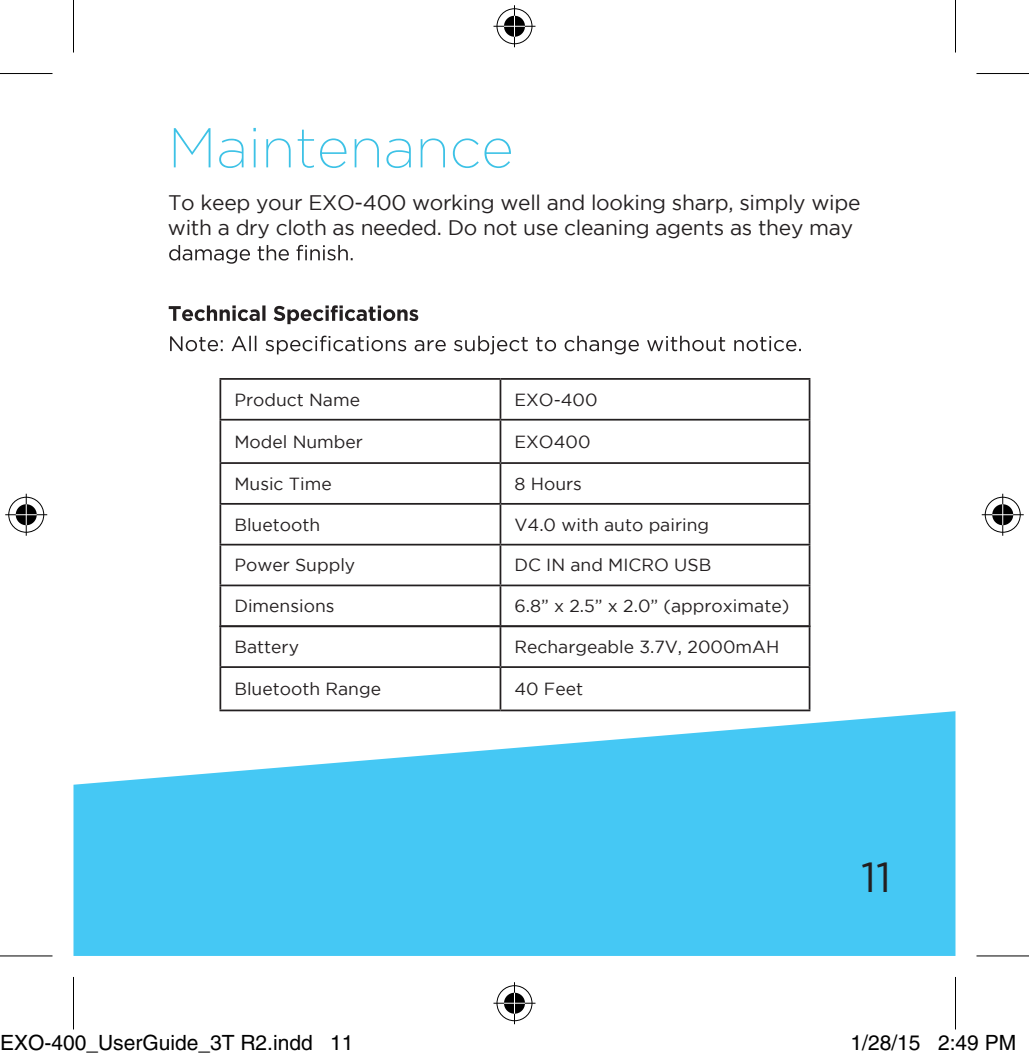
<style>
.page{position:relative;width:1029px;height:1061px;background:#fff}
.page>*{position:absolute;margin:0;border:0;box-sizing:border-box;transform-origin:0 0}
.t1{font:200 56px "Gotham";color:#3dc2e6}
.t2{font:42px "Gotham";color:#231f20}
.t3{font:21px/25.2px "Gotham";letter-spacing:-.015em;color:#231f20}
.t4{font:21px "Helvetica";color:#000}
.t5{font:17.5px "Gotham";color:#231f20}
</style>
<div class="page">
<svg style="left:73px;top:711px;width:882px;height:245px;background:#62d0f5"></svg>
<svg style="left:169px;top:245px;width:184px;height:19px"></svg>
<svg style="left:169px;top:305px;width:249px;height:19px"></svg>
<svg style="left:170px;top:335px;width:631px;height:19px"></svg>
<hr style="left:219px;top:378px;width:281px;height:2px;background:#231f20">
<hr style="left:219px;top:380px;width:2px;height:39px;background:#231f20">
<hr style="left:500px;top:378px;width:310px;height:2px;background:#231f20">
<hr style="left:500px;top:380px;width:1px;height:39px;background:#231f20">
<hr style="left:809px;top:380px;width:1px;height:39px;background:#231f20">
<hr style="left:219px;top:419px;width:281px;height:1px;background:#231f20">
<hr style="left:500px;top:419px;width:310px;height:1px;background:#231f20">
<hr style="left:219px;top:420px;width:2px;height:42px;background:#231f20">
<hr style="left:500px;top:420px;width:1px;height:42px;background:#231f20">
<hr style="left:809px;top:420px;width:1px;height:42px;background:#231f20">
<hr style="left:219px;top:462px;width:281px;height:2px;background:#231f20">
<hr style="left:219px;top:464px;width:2px;height:39px;background:#231f20">
<hr style="left:500px;top:462px;width:310px;height:2px;background:#231f20">
<hr style="left:500px;top:464px;width:1px;height:39px;background:#231f20">
<hr style="left:809px;top:464px;width:1px;height:39px;background:#231f20">
<hr style="left:219px;top:503px;width:281px;height:1px;background:#231f20">
<hr style="left:219px;top:504px;width:2px;height:40px;background:#231f20">
<hr style="left:500px;top:503px;width:310px;height:1px;background:#231f20">
<hr style="left:500px;top:504px;width:1px;height:40px;background:#231f20">
<hr style="left:809px;top:504px;width:1px;height:40px;background:#231f20">
<hr style="left:219px;top:544px;width:281px;height:1px;background:#231f20">
<hr style="left:219px;top:545px;width:2px;height:39px;background:#231f20">
<hr style="left:500px;top:544px;width:310px;height:1px;background:#231f20">
<hr style="left:500px;top:545px;width:1px;height:39px;background:#231f20">
<hr style="left:809px;top:545px;width:1px;height:39px;background:#231f20">
<hr style="left:219px;top:584px;width:281px;height:2px;background:#231f20">
<hr style="left:219px;top:586px;width:2px;height:39px;background:#231f20">
<hr style="left:500px;top:584px;width:310px;height:2px;background:#231f20">
<hr style="left:500px;top:586px;width:1px;height:39px;background:#231f20">
<hr style="left:809px;top:586px;width:1px;height:39px;background:#231f20">
<hr style="left:219px;top:625px;width:281px;height:2px;background:#231f20">
<hr style="left:219px;top:627px;width:2px;height:39px;background:#231f20">
<hr style="left:500px;top:625px;width:310px;height:2px;background:#231f20">
<hr style="left:500px;top:627px;width:1px;height:39px;background:#231f20">
<hr style="left:809px;top:627px;width:1px;height:39px;background:#231f20">
<hr style="left:219px;top:666px;width:281px;height:2px;background:#231f20">
<hr style="left:500px;top:666px;width:310px;height:2px;background:#231f20">
<hr style="left:219px;top:668px;width:2px;height:41px;background:#231f20">
<hr style="left:500px;top:668px;width:1px;height:41px;background:#231f20">
<hr style="left:809px;top:668px;width:1px;height:41px;background:#231f20">
<hr style="left:219px;top:709px;width:281px;height:2px;background:#231f20">
<hr style="left:500px;top:709px;width:310px;height:2px;background:#231f20">
<svg style="left:0;top:956px;width:52px;height:1px"></svg>
<svg style="left:976px;top:956px;width:53px;height:1px"></svg>
<hr style="left:0;top:73px;width:52px;height:1px;background:#000">
<hr style="left:976px;top:73px;width:53px;height:1px;background:#000">
<hr style="left:0;top:955px;width:52px;height:1px;background:#000">
<hr style="left:976px;top:955px;width:53px;height:1px;background:#000">
<hr style="left:73px;top:0;width:1px;height:52px;background:#000">
<hr style="left:73px;top:976px;width:1px;height:53px;background:#000">
<hr style="left:955px;top:0;width:1px;height:52px;background:#000">
<hr style="left:955px;top:976px;width:1px;height:53px;background:#000">
<div style="left:495px;top:7px;width:39px;height:39px;border:4px solid #fff;border-radius:50%"></div>
<svg style="left:494px;top:24px;width:42px;height:4px"></svg>
<div style="left:512px;top:5px;width:5px;height:42px;background:#fff"></div>
<div style="left:502px;top:14px;width:25px;height:25px;border:4px solid #fff;border-radius:50%"></div>
<div style="left:497px;top:8px;width:35px;height:36px;border:1px solid #000;border-radius:50%"></div>
<hr style="left:494px;top:26px;width:42px;height:1px;background:#000">
<hr style="left:514px;top:5px;width:1px;height:42px;background:#000">
<svg style="left:504px;top:16px;width:21px;height:21px"></svg>
<div style="left:495px;top:983px;width:39px;height:39px;border:4px solid #fff;border-radius:50%"></div>
<svg style="left:494px;top:1001px;width:42px;height:4px"></svg>
<div style="left:512px;top:982px;width:5px;height:42px;background:#fff"></div>
<div style="left:502px;top:990px;width:25px;height:25px;border:4px solid #fff;border-radius:50%"></div>
<div style="left:497px;top:985px;width:35px;height:36px;border:1px solid #000;border-radius:50%"></div>
<hr style="left:494px;top:1002px;width:42px;height:1px;background:#000">
<hr style="left:514px;top:982px;width:1px;height:42px;background:#000">
<svg style="left:504px;top:992px;width:21px;height:21px"></svg>
<div style="left:7px;top:495px;width:39px;height:39px;border:4px solid #fff;border-radius:50%"></div>
<svg style="left:5px;top:512px;width:42px;height:5px"></svg>
<svg style="left:24px;top:494px;width:4px;height:42px"></svg>
<div style="left:14px;top:502px;width:25px;height:25px;border:4px solid #fff;border-radius:50%"></div>
<div style="left:8px;top:497px;width:36px;height:35px;border:1px solid #000;border-radius:50%"></div>
<hr style="left:5px;top:514px;width:42px;height:1px;background:#000">
<hr style="left:26px;top:494px;width:1px;height:42px;background:#000">
<svg style="left:16px;top:504px;width:21px;height:21px"></svg>
<div style="left:983px;top:495px;width:39px;height:39px;border:4px solid #fff;border-radius:50%"></div>
<svg style="left:982px;top:512px;width:42px;height:5px"></svg>
<svg style="left:1001px;top:494px;width:4px;height:42px"></svg>
<div style="left:990px;top:502px;width:25px;height:25px;border:4px solid #fff;border-radius:50%"></div>
<div style="left:985px;top:497px;width:36px;height:35px;border:1px solid #000;border-radius:50%"></div>
<hr style="left:982px;top:514px;width:42px;height:1px;background:#000">
<hr style="left:1002px;top:494px;width:1px;height:42px;background:#000">
<svg style="left:992px;top:504px;width:21px;height:21px"></svg>
<h1 class="t1" style="left:168px;top:117px;width:347px">Maintenance</h1>
<p class="t3" style="left:168px;top:189px;width:694px">To keep your EXO-400 working well and looking sharp, simply wipe with a dry cloth as needed. Do not use cleaning agents as they may</p>
<p class="t5" style="left:234px;top:390px;width:127px">Product Name</p>
<p class="t5" style="left:514px;top:390px;width:85px">EXO-400</p>
<p class="t5" style="left:234px;top:432px;width:130px">Model Number</p>
<p class="t5" style="left:514px;top:432px;width:78px">EXO400</p>
<p class="t5" style="left:234px;top:474px;width:99px">Music Time</p>
<p class="t5" style="left:514px;top:474px;width:69px">8 Hours</p>
<p class="t5" style="left:234px;top:515px;width:87px">Bluetooth</p>
<p class="t5" style="left:514px;top:515px;width:196px">V4.0 with auto pairing</p>
<p class="t5" style="left:234px;top:555px;width:122px">Power Supply</p>
<p class="t5" style="left:514px;top:555px;width:198px">DC IN and MICRO USB</p>
<p class="t5" style="left:234px;top:596px;width:102px">Dimensions</p>
<p class="t5" style="left:514px;top:596px;width:276px">6.8” x 2.5” x 2.0” (approximate)</p>
<p class="t5" style="left:234px;top:637px;width:66px">Battery</p>
<p class="t5" style="left:514px;top:637px;width:266px">Rechargeable 3.7V, 2000mAH</p>
<p class="t5" style="left:234px;top:679px;width:148px">Bluetooth Range</p>
<p class="t5" style="left:514px;top:679px;width:70px">40 Feet</p>
<h2 class="t2" style="left:861px;top:854px;width:32px">11</h2>
<p class="t4" style="left:0;top:1030px;width:355px">EXO-400_UserGuide_3T R2.indd 11</p>
<p class="t4" style="left:850px;top:1030px;width:167px">1/28/15 2:49 PM</p>
</div>
